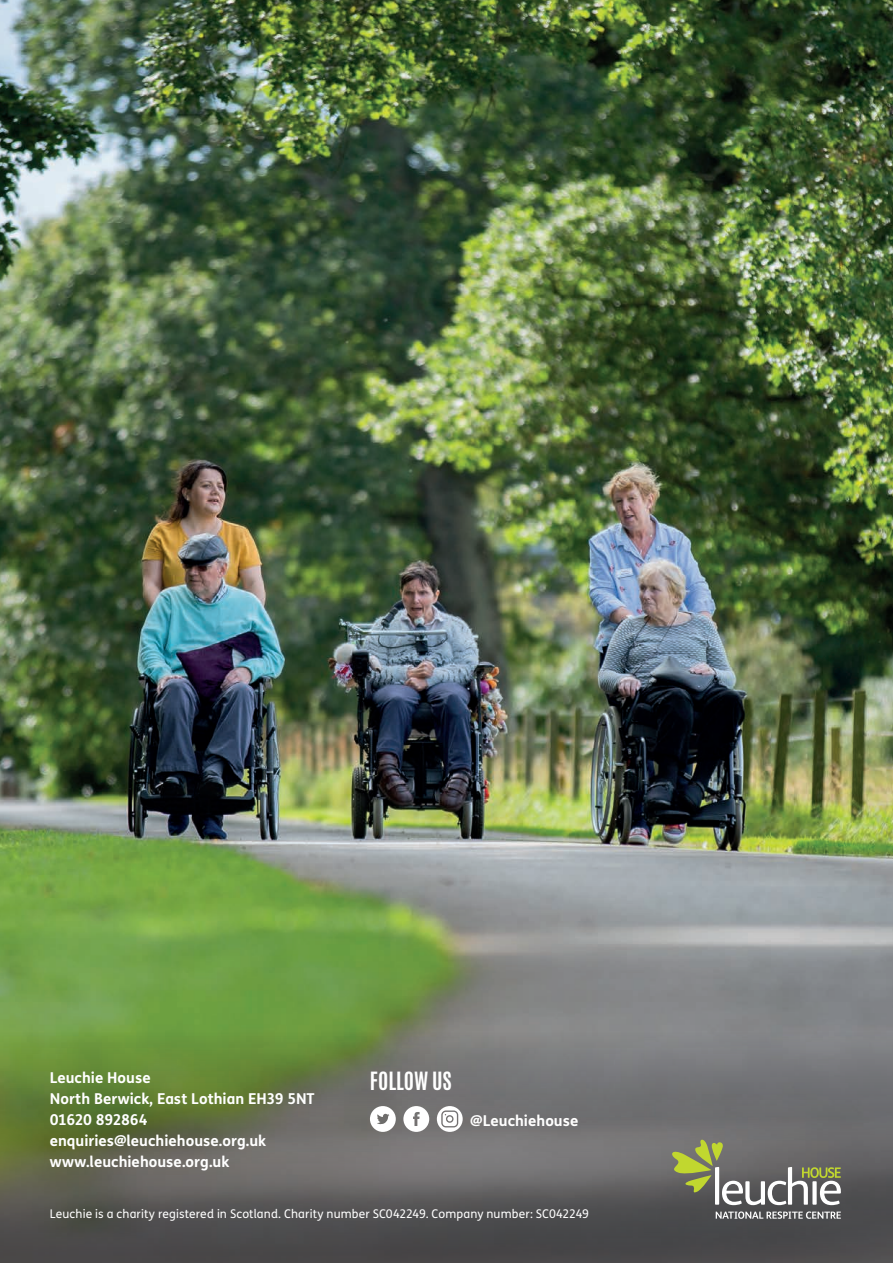
<style>
.page{position:relative;width:893px;height:1263px;background:#fff}
.page>*{position:absolute;margin:0;border:0;box-sizing:border-box;transform-origin:0 0}
.t1{font:700 21px "Antonio";color:#fff}
.t2{font:700 15px/21px "FS Me";color:#fff}
.t3{font:12px "FS Me";letter-spacing:.01em;color:#fff}
</style>
<div class="page">
<img style="left:0;top:0;width:893px;height:1030px">
<svg style="left:0;top:1030px;width:893px;height:233px;background:#64695b"></svg>
<svg style="left:716px;top:1211px;width:125px;height:8px"></svg>
<svg style="left:672px;top:1140px;width:169px;height:65px;background:#818271"></svg>
<svg style="left:370px;top:1106px;width:26px;height:26px"></svg>
<svg style="left:403px;top:1106px;width:26px;height:26px"></svg>
<svg style="left:437px;top:1106px;width:26px;height:26px"></svg>
<p class="t2" style="left:50px;top:1066px;width:266px">Leuchie House<br>North Berwick, East Lothian EH39 5NT<br>01620 892864 enquiries@leuchiehouse.org.uk www.leuchiehouse.org.uk</p>
<p class="t3" style="left:50px;top:1206px;width:541px">Leuchie is a charity registered in Scotland. Charity number SC042249. Company number: SC042249</p>
<h1 class="t1" style="left:370px;top:1065px;width:83px">FOLLOW US</h1>
<p class="t2" style="left:470px;top:1109px;width:110px">@Leuchiehouse</p>
</div>
